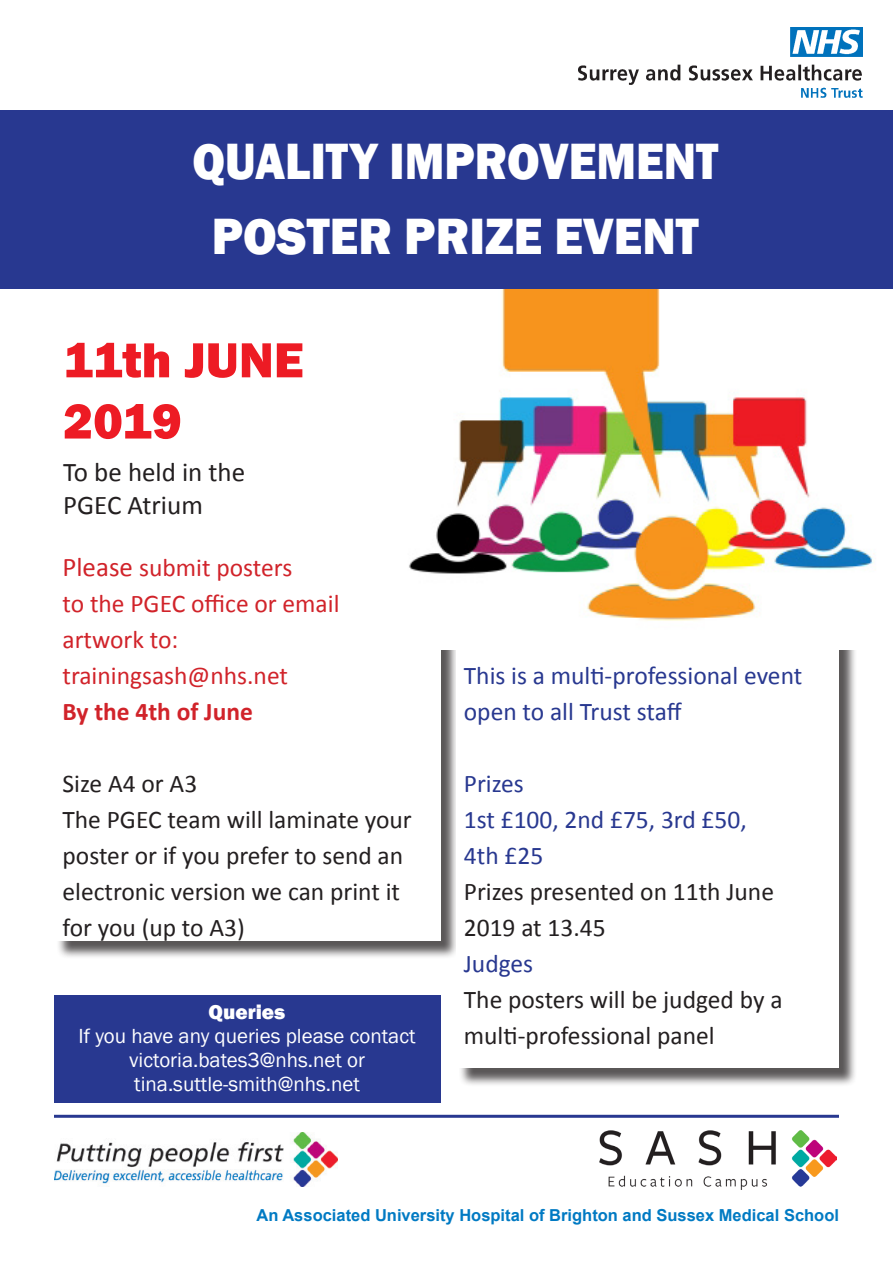
<style>
.page{position:relative;width:893px;height:1263px;background:#fff}
.page>*{position:absolute;margin:0;border:0;box-sizing:border-box;transform-origin:0 0}
.t1{font:800 52.5px/75px "Franklin Gothic";color:#fff;text-align:center;scale:.9 1}
.t2{font:800 51px "Franklin Gothic";color:#ed1b24}
.t3{font:27px "Calibri";color:#231f20}
.t4{font:25.5px/36px "Calibri";color:#231f20}
.t5{font:25.5px/36px "Calibri";color:#283890}
.t6{font:25.5px "Calibri";color:#d1232a}
.t7{font:700 25.5px "Calibri";color:#d1232a}
.t8{font:21px "Franklin Gothic";color:#fff}
.t9{font:800 21px "Franklin Gothic";color:#fff}
.t10{font:700 16.5px "Arial";color:#007ac3}
.s1{font-size:27px}
</style>
<div class="page">
<div style="left:0;top:110px;width:893px;height:179px;background:#283890"></div>
<div style="left:56px;top:556px;width:403px;height:403px;background:#231f20;opacity:.75"></div>
<div style="left:54px;top:554px;width:386px;height:387px;background:#fff"></div>
<div style="left:458px;top:610px;width:400px;height:477px;background:#231f20;opacity:.75"></div>
<div style="left:456px;top:607px;width:383px;height:461px;background:#fff"></div>
<img style="left:54px;top:1132px;width:283px;height:55px">
<div style="left:54px;top:995px;width:386px;height:108px;background:#283890"></div>
<hr style="left:54px;top:1115px;width:785px;height:3px;background:#283890">
<img style="left:579px;top:28px;width:283px;height:70px">
<img style="left:409px;top:289px;width:464px;height:360px">
<img style="left:600px;top:1130px;width:237px;height:59px">
<p class="t1" style="left:192px;top:124px;width:586px">QUALITY IMPROVEMENT<br>POSTER PRIZE EVENT</p>
<p class="t2" style="left:63px;top:327px;width:242px">11th JUNE</p>
<p class="t2" style="left:63px;top:388px;width:120px">2019</p>
<p class="t3" style="left:63px;top:455px;width:184px">To be held in the</p>
<p class="t3" style="left:63px;top:488px;width:141px">PGEC Atrium</p>
<p class="t6" style="left:63px;top:551px;width:231px"><span class="s1">Please</span> submit posters</p>
<p class="t6" style="left:63px;top:587px;width:279px">to the PGEC office or email</p>
<p class="t6" style="left:63px;top:623px;width:117px">artwork to:</p>
<p class="t6" style="left:63px;top:659px;width:227px">trainingsash@nhs.net</p>
<p class="t7" style="left:63px;top:695px;width:192px">By the 4th of June</p>
<p class="t4" style="left:63px;top:766px;width:136px">Size A4 or A3</p>
<p class="t4" style="left:63px;top:802px;width:351px">The PGEC team will laminate your poster or if you prefer to send an electronic version we can print it for you (up to A3)</p>
<p class="t9" style="left:209px;top:999px;width:78px">Queries</p>
<p class="t8" style="left:79px;top:1023px;width:339px">If you have any queries please contact</p>
<p class="t8" style="left:129px;top:1047px;width:237px">victoria.bates3@nhs.net or</p>
<p class="t8" style="left:134px;top:1071px;width:227px">tina.suttle-smith@nhs.net</p>
<p class="t5" style="left:464px;top:658px;width:340px">This is a multi-professional event open to all Trust staff</p>
<p class="t5" style="left:464px;top:766px;width:62px">Prizes</p>
<p class="t5" style="left:464px;top:802px;width:284px">1st £100, 2nd £75, 3rd £50,</p>
<p class="t5" style="left:464px;top:838px;width:81px">4th £25</p>
<p class="t4" style="left:464px;top:874px;width:312px">Prizes presented on 11th June<br>2019 at 13.45</p>
<p class="t5" style="left:464px;top:946px;width:71px">Judges</p>
<p class="t4" style="left:464px;top:982px;width:320px">The posters will be judged by a multi-professional panel</p>
<p class="t10" style="left:256px;top:1204px;width:584px">An Associated University Hospital of Brighton and Sussex Medical School</p>
</div>
